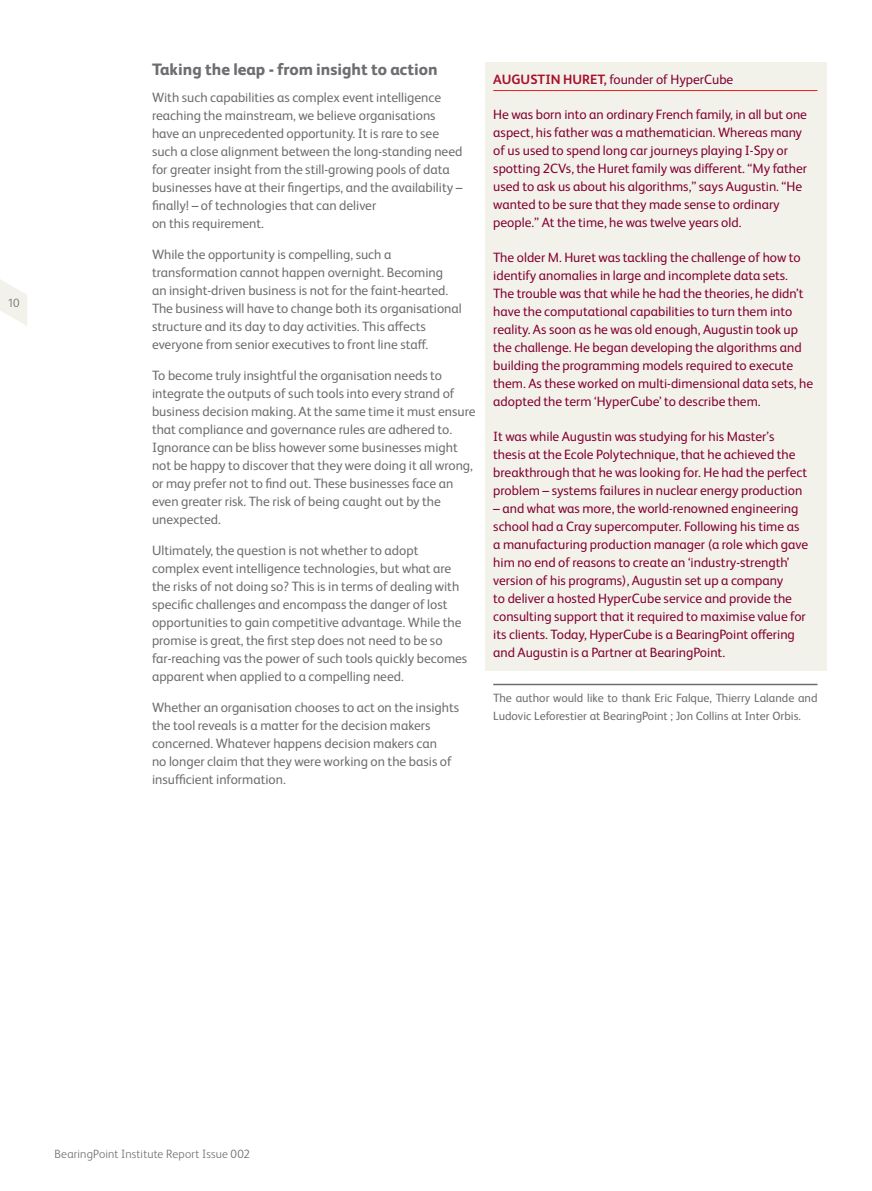
<style>
.page{position:relative;width:872px;height:1191px;background:#fff}
.page>*{position:absolute;margin:0;border:0;box-sizing:border-box;transform-origin:0 0}
.t1{font:800 16.5px "FS Albert Pro";color:#6d6e71}
.t2{font:13.5px/18px "FS Albert Pro";color:#6d6e71}
.t3{font:13.5px/18px "FS Albert Pro";color:#840132}
.t4{font:12px/18px "FS Albert Pro";color:#6d6e71}
.t5{font:300 12px "FS Albert Pro";letter-spacing:.015em;color:#6d6e71}
.s1{font-weight:700;color:#aa0f2b}
</style>
<div class="page">
<svg style="left:0;top:279px;width:27px;height:47px"></svg>
<div style="left:485px;top:62px;width:341px;height:609px;background:#f2f2eb"></div>
<hr style="left:493px;top:90px;width:324px;height:1px;background:#ee1d23">
<hr style="left:493px;top:683px;width:324px;height:2px;background:#6d6e71">
<p class="t5" style="left:7px;top:295px;width:14px">10</p>
<p class="t1" style="left:152px;top:57px;width:287px">Taking the leap - from insight to action</p>
<p class="t2" style="left:152px;top:88px;width:312px">With such capabilities as complex event intelligence reaching the mainstream, we believe organisations have an unprecedented opportunity. It is rare to see such a close alignment between the long-standing need for greater insight from the still-growing pools of data businesses have at their fingertips, and the availability – finally! – of technologies that can deliver<br>on this requirement.</p>
<p class="t2" style="left:152px;top:245px;width:311px">While the opportunity is compelling, such a transformation cannot happen overnight. Becoming<br>an insight-driven business is not for the faint-hearted.<br>The business will have to change both its organisational structure and its day to day activities. This affects everyone from senior executives to front line staff.</p>
<p class="t2" style="left:152px;top:365px;width:325px">To become truly insightful the organisation needs to integrate the outputs of such tools into every strand of business decision making. At the same time it must ensure that compliance and governance rules are adhered to.<br>Ignorance can be bliss however some businesses might not be happy to discover that they were doing it all wrong, or may prefer not to find out. These businesses face an even greater risk. The risk of being caught out by the unexpected.</p>
<p class="t2" style="left:152px;top:540px;width:317px">Ultimately, the question is not whether to adopt complex event intelligence technologies, but what are the risks of not doing so? This is in terms of dealing with specific challenges and encompass the danger of lost opportunities to gain competitive advantage. While the promise is great, the first step does not need to be so far-reaching vas the power of such tools quickly becomes apparent when applied to a compelling need.</p>
<p class="t2" style="left:152px;top:697px;width:309px">Whether an organisation chooses to act on the insights the tool reveals is a matter for the decision makers concerned. Whatever happens decision makers can<br>no longer claim that they were working on the basis of insufficient information.</p>
<p class="t3" style="left:493px;top:69px;width:242px"><span class="s1">AUGUSTI N HURET,</span> founder of HyperCube</p>
<p class="t3" style="left:493px;top:104px;width:315px">He was born into an ordinary French family, in all but one aspect, his father was a mathematician. Whereas many of us used to spend long car journeys playing I-Spy or spotting 2CVs, the Huret family was different. “My father used to ask us about his algorithms,” says Augustin. “He wanted to be sure that they made sense to ordinary people.” At the time, he was twelve years old.</p>
<p class="t3" style="left:493px;top:247px;width:321px">The older M. Huret was tackling the challenge of how to identify anomalies in large and incomplete data sets.<br>The trouble was that while he had the theories, he didn’t have the computational capabilities to turn them into reality. As soon as he was old enough, Augustin took up the challenge. He began developing the algorithms and building the programming models required to execute them. As these worked on multi-dimensional data sets, he adopted the term ‘HyperCube’ to describe them.</p>
<p class="t3" style="left:493px;top:426px;width:315px">It was while Augustin was studying for his Master’s thesis at the Ecole Polytechnique, that he achieved the breakthrough that he was looking for. He had the perfect problem – systems failures in nuclear energy production</p>
<p class="t3" style="left:493px;top:498px;width:316px">– and what was more, the world-renowned engineering school had a Cray supercomputer. Following his time as a manufacturing production manager (a role which gave him no end of reasons to create an ‘industry-strength’ version of his programs), Augustin set up a company<br>to deliver a hosted HyperCube service and provide the consulting support that it required to maximise value for its clients. Today, HyperCube is a BearingPoint offering and Augustin is a Partner at BearingPoint.</p>
<p class="t4" style="left:493px;top:688px;width:326px">The author would like to thank Eric Falque, Thierry Lalande and<br>Ludovic Leforestier at BearingPoint ; Jon Collins at Inter Orbis.</p>
<p class="t5" style="left:54px;top:1145px;width:197px">BearingPoint Institute Report Issue 002</p>
</div>
